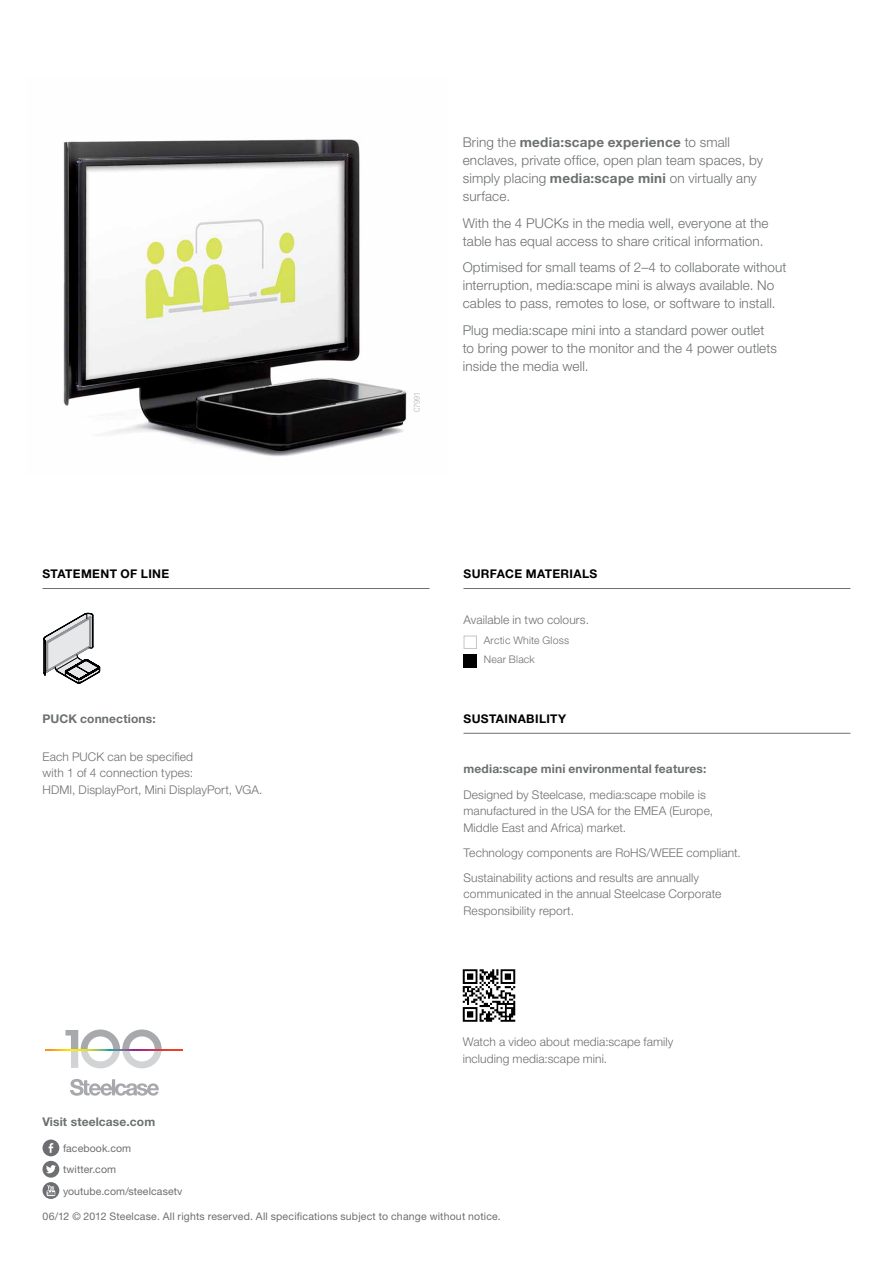
<style>
.page{position:relative;width:893px;height:1263px;background:#fff}
.page>*{position:absolute;margin:0;border:0;box-sizing:border-box;transform-origin:0 0}
.t1{font:300 13.5px/18px "Helvetica Neue LT Pro";letter-spacing:.01em;color:#6c7070}
.t2{font:300 12px/16.5px "Helvetica Neue LT Pro";letter-spacing:.01em;color:#6d6e71}
.t3{font:700 12px "Helvetica Neue LT Pro";letter-spacing:.01em;color:#6c7070}
.t4{font:700 12px "Helvetica Neue LT Pro";letter-spacing:.03em;color:#000}
.t5{font:10.5px "Helvetica Neue LT Pro";letter-spacing:.02em;color:#6c7070}
.t6{font:10.5px "Helvetica Neue LT Pro";letter-spacing:.01em;color:#6d6e71}
.t7{font:300 10.5px/18.8px "Helvetica Neue LT Pro";letter-spacing:.02em;color:#6d6e71}
.t8{font:300 condensed 8.25px "Helvetica Neue LT Pro";color:#b1b4b6}
.s1{font-weight:700}
</style>
<div class="page">
<hr style="left:463px;top:733px;width:387px;height:1px;background:#6c7070">
<hr style="left:463px;top:588px;width:387px;height:1px;background:#6c7070">
<hr style="left:43px;top:588px;width:386px;height:1px;background:#6c7070">
<img style="left:63px;top:139px;width:344px;height:318px">
<svg style="left:43px;top:613px;width:57px;height:71px"></svg>
<svg style="left:65px;top:1029px;width:97px;height:39px"></svg>
<svg style="left:46px;top:1049px;width:136px;height:2px"></svg>
<svg style="left:70px;top:1079px;width:89px;height:17px"></svg>
<div style="left:43px;top:1139px;width:16px;height:17px;background:#6d6e71;border-radius:50%"></div>
<svg style="left:49px;top:1143px;width:4px;height:10px"></svg>
<svg style="left:43px;top:1182px;width:16px;height:17px"></svg>
<svg style="left:47px;top:1185px;width:8px;height:11px"></svg>
<svg style="left:43px;top:1161px;width:16px;height:17px"></svg>
<div style="left:463px;top:635px;width:14px;height:14px;background:#fff;border:1px solid #c7c8ca"></div>
<div style="left:463px;top:654px;width:14px;height:14px;background:#000"></div>
<svg style="left:463px;top:969px;width:52px;height:53px"></svg>
<p class="t8" style="left:412px;top:412px;width:22px;rotate:-90deg">C7991</p>
<p class="t1" style="left:463px;top:133px;width:302px">Bring the <span class="s1">media:scape experience</span> to small enclaves, private office, open plan team spaces, by simply placing <span class="s1">media:scape mini</span> on virtually any surface.</p>
<p class="t1" style="left:463px;top:214px;width:307px">With the 4 PUCKs in the media well, everyone at the table has equal access to share critical information.</p>
<p class="t1" style="left:463px;top:258px;width:325px">Optimised for small teams of 2–4 to collaborate without interruption, media:scape mini is always available. No cables to pass, remotes to lose, or software to install.</p>
<p class="t1" style="left:463px;top:321px;width:316px">Plug media:scape mini into a standard power outlet to bring power to the monitor and the 4 power outlets inside the media well.</p>
<p class="t4" style="left:43px;top:566px;width:18px">Statement</p>
<p class="t4" style="left:121px;top:566px;width:50px">OF LINE</p>
<p class="t4" style="left:463px;top:566px;width:135px">SURFACE MATERIALS</p>
<p class="t3" style="left:43px;top:711px;width:115px">PUCK connections:</p>
<p class="t2" style="left:43px;top:748px;width:222px">Each PUCK can be specified<br>with 1 of 4 connection types:<br>HDMI, DisplayPort, Mini DisplayPort, VGA.</p>
<p class="t3" style="left:43px;top:1114px;width:114px">Visit steelcase.com</p>
<p class="t6" style="left:63px;top:1142px;width:70px">facebook.com</p>
<p class="t6" style="left:63px;top:1185px;width:121px">youtube.com/steelcasetv</p>
<p class="t6" style="left:63px;top:1163px;width:55px">twitter.com</p>
<p class="t2" style="left:463px;top:611px;width:127px">Available in two colours.</p>
<p class="t7" style="left:484px;top:631px;width:87px">Arctic White Gloss<br>Near Black</p>
<p class="t4" style="left:463px;top:711px;width:26px">Sustaina</p>
<p class="t4" style="left:526px;top:711px;width:16px">bilit</p>
<p class="t4" style="left:558px;top:711px;width:10px">y</p>
<p class="t3" style="left:463px;top:762px;width:244px">media:scape mini environmental features:</p>
<p class="t2" style="left:463px;top:786px;width:251px">Designed by Steelcase, media:scape mobile is manufactured in the USA for the EMEA (Europe,<br>Middle East and Africa) market.</p>
<p class="t2" style="left:463px;top:839px;width:279px;line-height:25.2px">Technology components are RoHS/WEEE compliant.<br>Sustainability actions and results are annually</p>
<p class="t2" style="left:463px;top:885px;width:259px">communicated in the annual Steelcase Corporate<br>Responsibility report.</p>
<p class="t2" style="left:463px;top:1033px;width:212px">Watch a video about media:scape family including media:scape mini.</p>
<p class="t5" style="left:43px;top:1210px;width:460px">06/12 © 2012 Steelcase. All rights reserved. All specifications subject to change without notice.</p>
</div>
